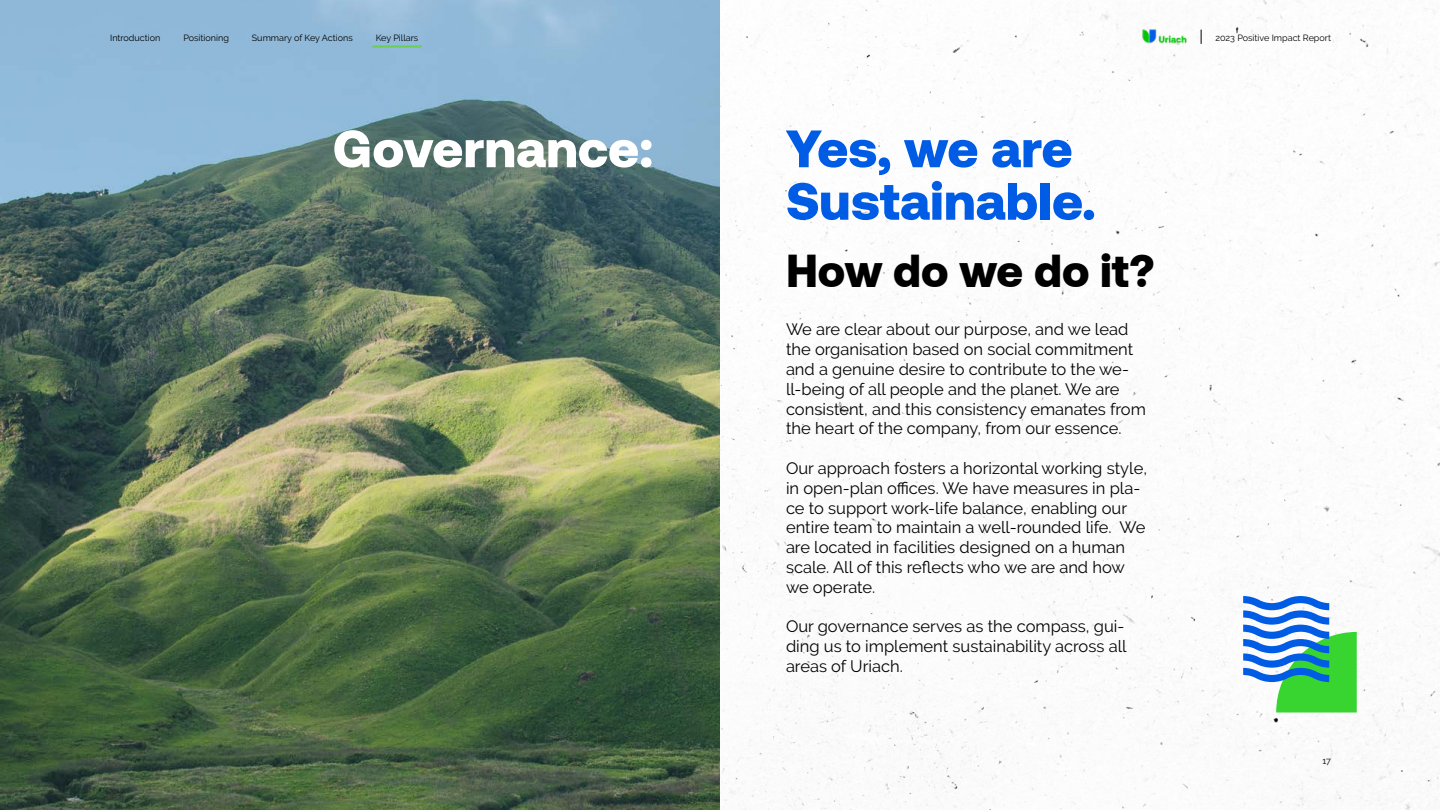
<style>
.page{position:relative;width:1440px;height:810px;background:#fff}
.page>*{position:absolute;margin:0;border:0;box-sizing:border-box;transform-origin:0 0}
.t1{font:900 52.5px/52.5px "Aeonik";color:#005ce5}
.t2{font:900 52.5px "Aeonik";color:#fff}
.t3{font:900 45px "Aeonik";color:#000}
.t4{font:16.5px/19.8px "Raleway";color:#020203}
.t5{font:9px "Raleway";color:#020203}
</style>
<div class="page">
<img style="left:720px;top:0;width:720px;height:810px">
<img style="left:0;top:0;width:720px;height:810px">
<svg style="left:1243px;top:596px;width:114px;height:116px"></svg>
<svg style="left:372px;top:45px;width:51px;height:3px"></svg>
<img style="left:1116px;top:3px;width:96px;height:66px">
<svg style="left:1201px;top:30px;width:1px;height:14px"></svg>
<p class="t5" style="left:110px;top:33px;width:52px">Introduction</p>
<p class="t5" style="left:183px;top:33px;width:47px">Positioning</p>
<p class="t5" style="left:252px;top:33px;width:102px">Summary of Key Actions</p>
<p class="t5" style="left:376px;top:33px;width:44px">Key Pillars</p>
<h1 class="t2" style="left:333px;top:118px;width:322px">Governance:</h1>
<h1 class="t1" style="left:786px;top:122px;width:312px">Yes, we are<br>Sustainable.</h1>
<h2 class="t3" style="left:786px;top:245px;width:370px">How do we do it?</h2>
<p class="t4" style="left:786px;top:320px;width:361px">We are clear about our purpose, and we lead the organisation based on social commitment and a genuine desire to contribute to the we&shy;ll-being of all people and the planet. We are consistent, and this consistency emanates from the heart of the company, from our essence.</p>
<p class="t4" style="left:786px;top:458px;width:363px">Our approach fosters a horizontal working style, in open-plan offices. We have measures in pla&shy;ce to support work-life balance, enabling our entire team to maintain a well-rounded life. We are located in facilities designed on a human scale. All of this reflects who we are and how we operate.</p>
<p class="t4" style="left:786px;top:617px;width:342px">Our governance serves as the compass, gui&shy;ding us to implement sustainability across all areas of Uriach.</p>
<p class="t5" style="left:1215px;top:33px;width:117px">2023 Positive Impact Report</p>
<p class="t5" style="left:1323px;top:756px;width:10px">17</p>
</div>
